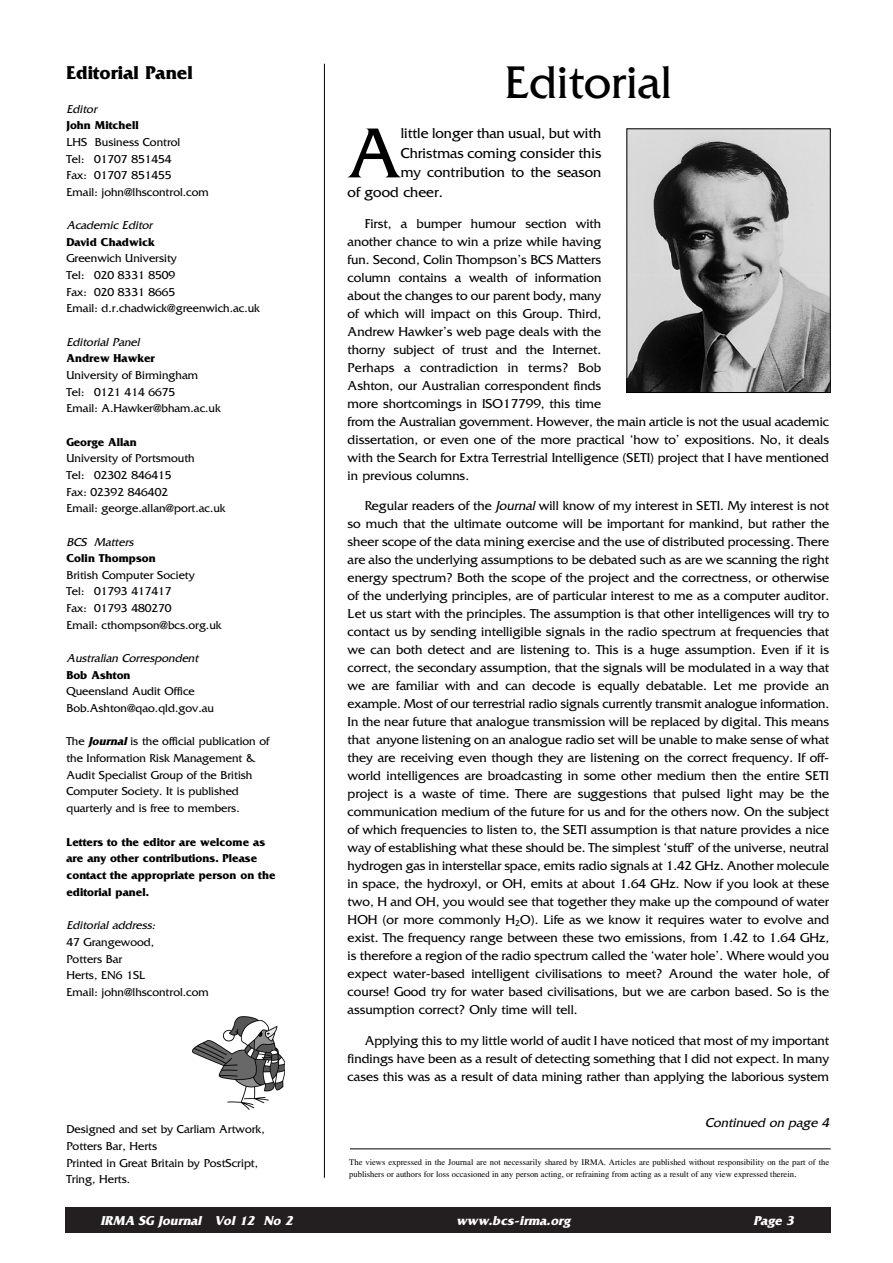
<style>
.page{position:relative;width:893px;height:1263px;background:#fff}
.page>*{position:absolute;margin:0;border:0;box-sizing:border-box;transform-origin:0 0}
.t1{font:74.25px "Friz Quadrata";color:#000}
.t2{font:48px "Friz Quadrata";color:#000}
.t3{font:700 19.5px "Friz Quadrata";color:#000}
.t4{font:15px "Friz Quadrata";color:#000}
.t5{font:13.5px/18px "Friz Quadrata";color:#000;text-align:justify}
.t6{font:italic 700 13.5px "Friz Quadrata";color:#fff}
.t7{font:italic 13.5px "Friz Quadrata";color:#000}
.t8{font:12px/16.6px "Friz Quadrata";color:#000}
.t9{font:700 12px/16.6px "Friz Quadrata";color:#000}
.t10{font:italic 12px "Friz Quadrata";color:#000}
.t11{font:8.55px/12px "Times";color:#000}
.s1{font-weight:700;font-style:italic}
.s2{font-style:italic}
.s3{font-size:10.5px}
</style>
<div class="page">
<div style="left:65px;top:1208px;width:765px;height:25px;background:#231f20"></div>
<img style="left:628px;top:130px;width:200px;height:261px">
<div style="left:626px;top:128px;width:204px;height:265px;border:1px solid #000"></div>
<hr style="left:324px;top:64px;width:1px;height:1114px;background:#000">
<hr style="left:350px;top:1149px;width:480px;height:1px;background:#000">
<img style="left:192px;top:1017px;width:93px;height:92px">
<h3 class="t3" style="left:66px;top:66px;width:128px">Editorial Panel</h3>
<p class="t10" style="left:66px;top:105px;width:34px">Editor</p>
<p class="t9" style="left:66px;top:118px;width:74px">John Mitchell</p>
<p class="t8" style="left:66px;top:135px;width:144px">LHS Business Control<br>Tel: 01707 851454<br>Fax: 01707 851455<br>Email: john@lhscontrol.com</p>
<p class="t10" style="left:66px;top:221px;width:90px">Academic Editor</p>
<p class="t9" style="left:66px;top:235px;width:90px">David Chadwick</p>
<p class="t8" style="left:66px;top:251px;width:195px">Greenwich University<br>Tel: 020 8331 8509<br>Fax: 020 8331 8665<br>Email: d.r.chadwick@greenwich.ac.uk</p>
<p class="t10" style="left:66px;top:338px;width:77px">Editorial Panel</p>
<p class="t9" style="left:66px;top:351px;width:90px">Andrew Hawker</p>
<p class="t8" style="left:66px;top:368px;width:156px">University of Birmingham<br>Tel: 0121 414 6675<br>Email: A.Hawker@bham.ac.uk</p>
<p class="t9" style="left:66px;top:435px;width:72px">George Allan</p>
<p class="t8" style="left:66px;top:451px;width:161px">University of Portsmouth<br>Tel: 02302 846415<br>Fax: 02392 846402<br>Email: george.allan@port.ac.uk</p>
<p class="t10" style="left:66px;top:537px;width:71px">BCS Matters</p>
<p class="t9" style="left:66px;top:551px;width:91px">Colin Thompson</p>
<p class="t8" style="left:66px;top:568px;width:157px">British Computer Society<br>Tel: 01793 417417<br>Fax: 01793 480270<br>Email: cthompson@bcs.org.uk</p>
<p class="t10" style="left:66px;top:654px;width:136px">Australian Correspondent</p>
<p class="t9" style="left:66px;top:668px;width:66px">Bob Ashton</p>
<p class="t8" style="left:66px;top:684px;width:149px">Queensland Audit Office<br>Bob.Ashton@qao.qld.gov.au</p>
<p class="t8" style="left:66px;top:734px;width:204px">The <span class="s1">Journal</span> is the official publication of the Information Risk Management &amp; Audit Specialist Group of the British Computer Society. It is published quarterly and is free to members.</p>
<p class="t9" style="left:66px;top:834px;width:211px">Letters to the editor are welcome as are any other contributions. Please contact the appropriate person on the editorial panel.</p>
<p class="t10" style="left:66px;top:921px;width:93px">Editorial address:</p>
<p class="t8" style="left:66px;top:935px;width:144px">47 Grangewood,<br>Potters Bar<br>Herts, EN6 1SL<br>Email: john@lhscontrol.com</p>
<p class="t8" style="left:66px;top:1122px;width:200px">Designed and set by Carliam Artwork,<br>Potters Bar, Herts<br>Printed in Great Britain by PostScript,<br>Tring, Herts.</p>
<h2 class="t2" style="left:504px;top:65px;width:169px">Editorial</h2>
<h1 class="t1" style="left:347px;top:127px;width:55px">A</h1>
<p class="t4" style="left:401px;top:128px;width:202px">little longer than usual, but with</p>
<p class="t4" style="left:401px;top:148px;width:202px">Christmas coming consider this</p>
<p class="t4" style="left:401px;top:167px;width:202px">my contribution to the season</p>
<p class="t4" style="left:347px;top:187px;width:97px">of good cheer.</p>
<p class="t5" style="left:347px;top:215px;width:483px;text-align:left;text-indent:17px">First, a bumper humour section with<br>another chance to win a prize while having<br>fun. Second, Colin Thompson’s BCS Matters<br>column contains a wealth of information<br>about the changes to our parent body, many<br>of which will impact on this Group. Third,<br>Andrew Hawker’s web page deals with the<br>thorny subject of trust and the Internet.<br>Perhaps a contradiction in terms? Bob<br>Ashton, our Australian correspondent finds<br>more shortcomings in ISO17799, this time<br>from the Australian government. However, the main article is not the usual academic dissertation, or even one of the more practical ‘how to’ expositions. No, it deals with the Search for Extra Terrestrial Intelligence (SETI) project that I have mentioned in previous columns.</p>
<p class="t5" style="left:347px;top:498px;width:483px;text-indent:17px">Regular readers of the <span class="s2">Journal</span>will know of my interest in SETI. My interest is not so much that the ultimate outcome will be important for mankind, but rather the sheer scope of the data mining exercise and the use of distributed processing. There are also the underlying assumptions to be debated such as are we scanning the right energy spectrum? Both the scope of the project and the correctness, or otherwise of the underlying principles, are of particular interest to me as a computer auditor.<br>Let us start with the principles. The assumption is that other intelligences will try to contact us by sending intelligible signals in the radio spectrum at frequencies that we can both detect and are listening to. This is a huge assumption. Even if it is correct, the secondary assumption, that the signals will be modulated in a way that we are familiar with and can decode is equally debatable. Let me provide an example. Most of our terrestrial radio signals currently transmit analogue information.<br>In the near future that analogue transmission will be replaced by digital. This means that anyone listening on an analogue radio set will be unable to make sense of what they are receiving even though they are listening on the correct frequency. If off&shy;world intelligences are broadcasting in some other medium then the entire SETI project is a waste of time. There are suggestions that pulsed light may be the communication medium of the future for us and for the others now. On the subject of which frequencies to listen to, the SETI assumption is that nature provides a nice way of establishing what these should be. The simplest ‘stuff’ of the universe, neutral hydrogen gas in interstellar space, emits radio signals at 1.42 GHz. Another molecule in space, the hydroxyl, or OH, emits at about 1.64 GHz. Now if you look at these two, H and OH, you would see that together they make up the compound of water HOH (or more commonly H<sub>2</sub>O). Life as we know it requires water to evolve and exist. The frequency range between these two emissions, from 1.42 to 1.64 GHz, is therefore a region of the radio spectrum called the ‘water hole’. Where would you expect water-based intelligent civilisations to meet? Around the water hole, of course! Good try for water based civilisations, but we are carbon based. So is the assumption correct? Only time will tell.</p>
<p class="t5" style="left:347px;top:1033px;width:483px;text-indent:17px">Applying this to my little world of audit I have noticed that most of my important findings have been as a result of detecting something that I did not expect. In many cases this was as a result of data mining rather than applying the laborious system</p>
<p class="t7" style="left:705px;top:1118px;width:125px">Continued on page 4</p>
<p class="t11" style="left:349px;top:1157px;width:481px">The views expressed in the Journal are not necessarily shared by IRMA. Articles are published without responsibility on the part of the publishers or authors for loss occasioned in any person acting, or refraining from acting as a result of any view expressed therein<span class="s3">.</span></p>
<p class="t6" style="left:100px;top:1215px;width:196px">IRMA SG Journal Vol 12 No 2</p>
<p class="t6" style="left:456px;top:1215px;width:115px">www.bcs-irma.org</p>
<p class="t6" style="left:753px;top:1215px;width:44px">Page 3</p>
</div>
